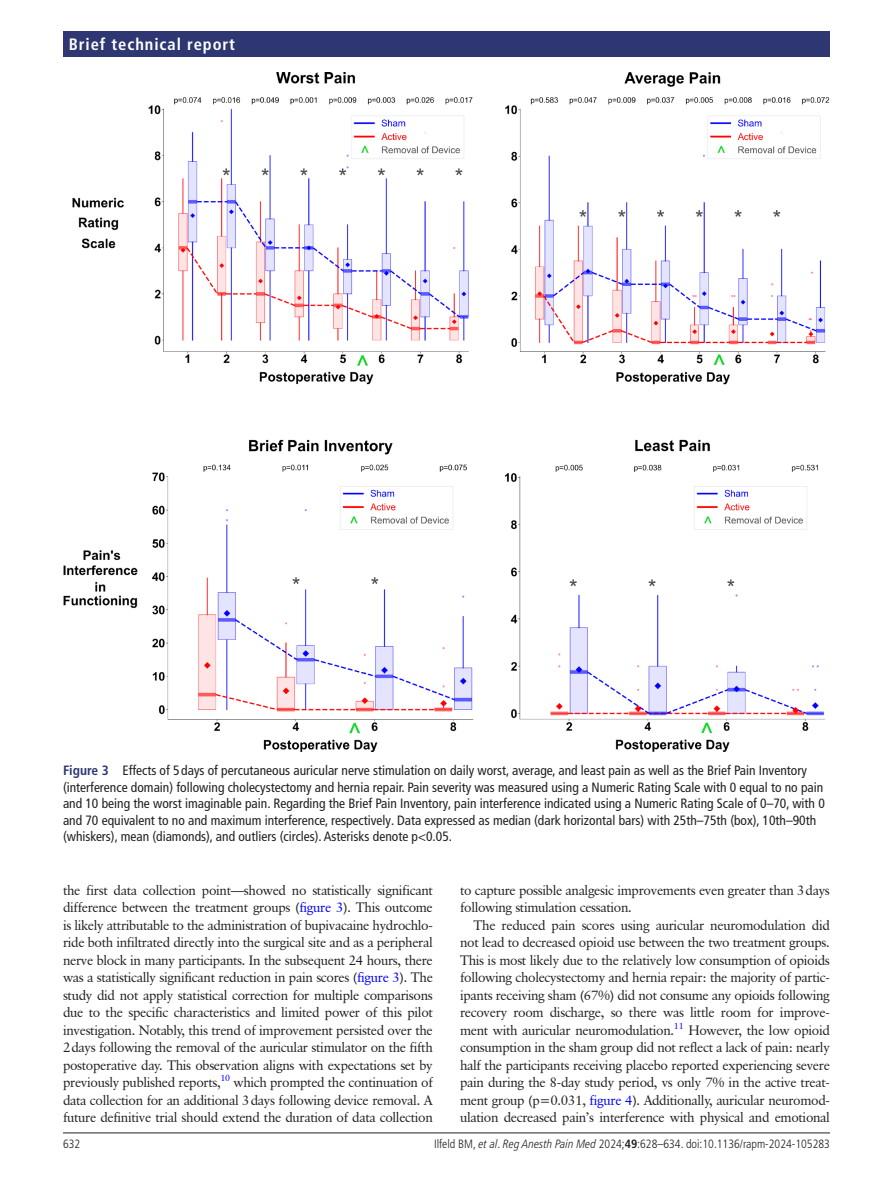
<style>
.page{position:relative;width:893px;height:1191px;background:#fff}
.page>*{position:absolute;margin:0;border:0;box-sizing:border-box;transform-origin:0 0}
.t1{font:700 condensed 16.5px "Frutiger LT Pro";letter-spacing:.055em;color:#fff}
.t2{font:13.5px/17.4px "Classical Garamond BT";letter-spacing:-.025em;color:#231f20;text-align:justify}
.t3{font:condensed 13.5px/16.5px "Frutiger LT Pro";color:#231f20}
.t4{font:300 condensed 12px "Frutiger LT Pro";color:#231f20}
.s1{font-weight:700;color:#2e3771}
.s2{color:#00f}
.s3{font-style:italic}
.s4{font-weight:700}
</style>
<div class="page">
<hr style="left:63px;top:1132px;width:767px;height:1px;background:#231f20">
<div style="left:63px;top:31px;width:767px;height:25px;background:#2e3771"></div>
<img style="left:63px;top:72px;width:767px;height:679px">
<p class="t1" style="left:69px;top:34px;width:168px">Brief technical report</p>
<p class="t3" style="left:63px;top:762px;width:763px"><span class="s1">Figure 3</span> Effects of 5 days of percutaneous auricular nerve stimulation on daily worst, average, and least pain as well as the Brief Pain Inventory (interference domain) following cholecystectomy and hernia repair. Pain severity was measured using a Numeric Rating Scale with 0 equal to no pain and 10 being the worst imaginable pain. Regarding the Brief Pain Inventory, pain interference indicated using a Numeric Rating Scale of 0–70, with 0 and 70 equivalent to no and maximum interference, respectively. Data expressed as median (dark horizontal bars) with 25th–75th (box), 10th–90th (whiskers), mean (diamonds), and outliers (circles). Asterisks denote p&lt;0.05.</p>
<p class="t2" style="left:63px;top:881px;width:371px">the first data collection point—showed no statistically significant difference between the treatment groups (<span class="s2">figure 3</span>). This outcome is likely attributable to the administration of bupivacaine hydrochlo&shy;ride both infiltrated directly into the surgical site and as a peripheral nerve block in many participants. In the subsequent 24 hours, there was a statistically significant reduction in pain scores (<span class="s2">figure 3</span>). The study did not apply statistical correction for multiple comparisons due to the specific characteristics and limited power of this pilot investigation. Notably, this trend of improvement persisted over the 2days following the removal of the auricular stimulator on the fifth postoperative day. This observation aligns with expectations set by previously published reports,<sup>10</sup> which prompted the continuation of data collection for an additional 3days following device removal. A future definitive trial should extend the duration of data collection</p>
<p class="t2" style="left:460px;top:881px;width:371px">to capture possible analgesic improvements even greater than 3days following stimulation cessation.</p>
<p class="t2" style="left:460px;top:916px;width:371px;text-indent:14px">The reduced pain scores using auricular neuromodulation did not lead to decreased opioid use between the two treatment groups.<br>This is most likely due to the relatively low consumption of opioids following cholecystectomy and hernia repair: the majority of partic&shy;ipants receiving sham (67%) did not consume any opioids following recovery room discharge, so there was little room for improve&shy;ment with auricular neuromodulation.<sup>11</sup> However, the low opioid consumption in the sham group did not reflect a lack of pain: nearly half the participants receiving placebo reported experiencing severe pain during the 8-day study period, vs only 7% in the active treat&shy;ment group (p=0.031, <span class="s2">figure 4</span>). Additionally, auricular neuromod&shy;ulation decreased pain’s interference with physical and emotional</p>
<p class="t4" style="left:63px;top:1136px;width:19px">632</p>
<p class="t4" style="left:434px;top:1136px;width:397px">Ilfeld BM, <span class="s3">et al</span>. <span class="s3">Reg Anesth Pain Med</span> 2024;<span class="s4">49</span>:628–634. doi:10.1136/rapm-2024-105283</p>
</div>
